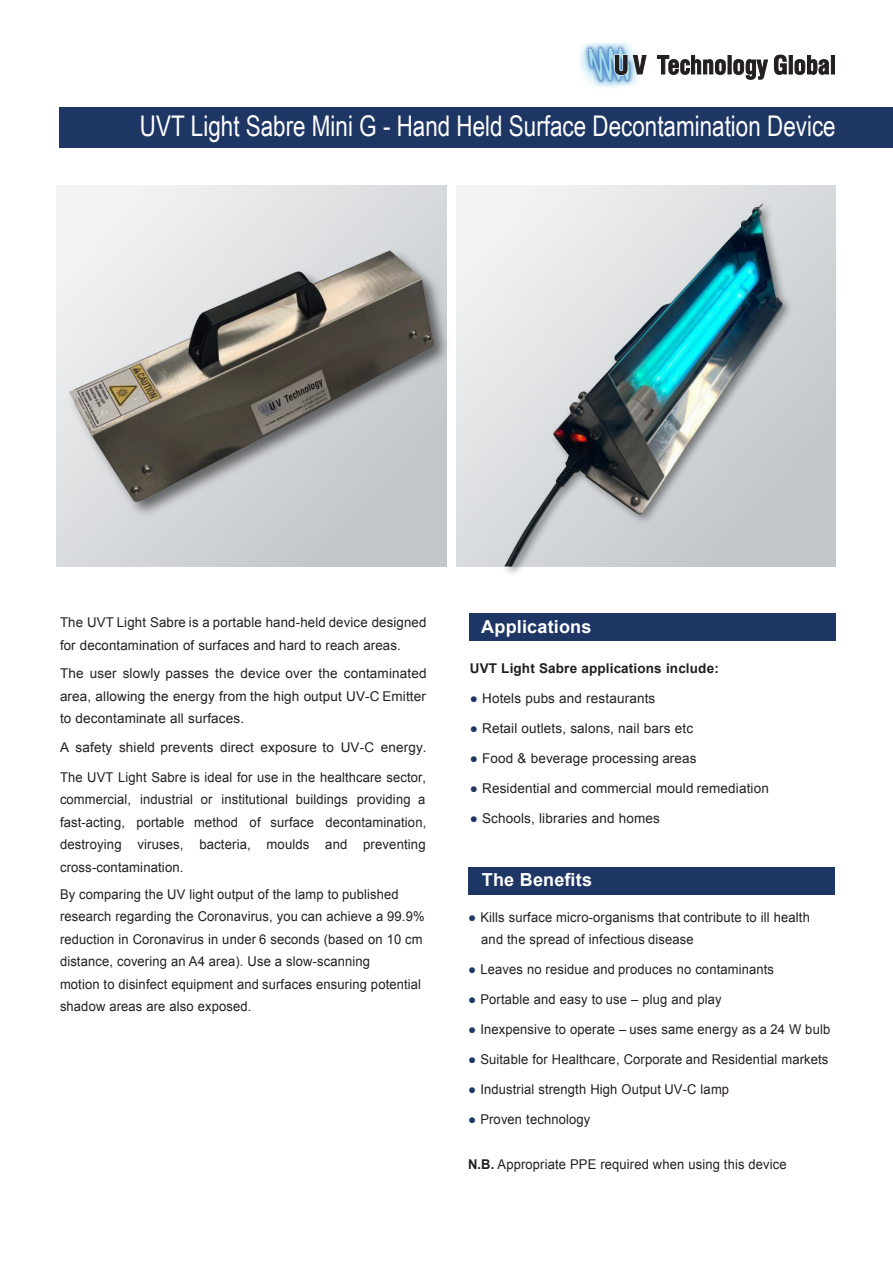
<style>
.page{position:relative;width:893px;height:1263px;background:#fff}
.page>*{position:absolute;margin:0;border:0;box-sizing:border-box;transform-origin:0 0}
.t1{font:28.5px "Arial Narrow";color:#fff;scale:.96 1}
.t2{font:700 18px "Arial";letter-spacing:.01em;color:#fff}
.t3{font:13.5px/22.5px "Arial";letter-spacing:.01em;color:#231f20;scale:.96 1}
.t4{font:13.5px/22.5px "Arial";letter-spacing:.01em;color:#231f20}
.t5{font:700 13.5px "Arial";letter-spacing:.01em;color:#231f20}
.s1{color:#1e3664}
.s2{font-weight:700}
</style>
<div class="page">
<div style="left:60px;top:107px;width:833px;height:40px;background:#1e3664"></div>
<img style="left:580px;top:43px;width:58px;height:44px">
<svg style="left:614px;top:54px;width:32px;height:22px"></svg>
<svg style="left:657px;top:55px;width:68px;height:19px"></svg>
<hr style="left:728px;top:55px;width:3px;height:19px;background:#231f20">
<svg style="left:734px;top:60px;width:34px;height:19px"></svg>
<svg style="left:774px;top:55px;width:12px;height:19px"></svg>
<div style="left:789px;top:55px;width:3px;height:19px;background:#231f20;border:1px solid #231f20"></div>
<svg style="left:795px;top:55px;width:34px;height:19px"></svg>
<div style="left:831px;top:55px;width:4px;height:19px;background:#231f20;border:1px solid #231f20"></div>
<div style="left:469px;top:867px;width:366px;height:27px;background:#1e3664"></div>
<svg style="left:57px;top:186px;width:389px;height:380px"></svg>
<img style="left:67px;top:247px;width:380px;height:273px">
<div style="left:469px;top:614px;width:366px;height:27px;background:#1e3664"></div>
<img style="left:504px;top:203px;width:280px;height:364px">
<h1 class="t1" style="left:140px;top:115px;width:726px">UVT Light Sabre Mini G - Hand Held Surface Decontamination Device</h1>
<p class="t4" style="left:60px;top:612px;width:368px">The UVT Light Sabre is a portable hand-held device designed for decontamination of surfaces and hard to reach areas.</p>
<p class="t4" style="left:60px;top:663px;width:368px;text-align:justify">The user slowly passes the device over the contaminated area, allowing the energy from the high output UV-C Emitter to decontaminate all surfaces.</p>
<p class="t4" style="left:60px;top:737px;width:368px">A safety shield prevents direct exposure to UV-C energy.</p>
<p class="t3" style="left:60px;top:767px;width:383px;text-align:justify">The UVT Light Sabre is ideal for use in the healthcare sector, commercial, industrial or institutional buildings providing a fast-acting, portable method of surface decontamination, destroying viruses, bacteria, moulds and preventing cross-contamination.</p>
<p class="t3" style="left:60px;top:884px;width:381px">By comparing the UV light output of the lamp to published research regarding the Coronavirus, you can achieve a 99.9% reduction in Coronavirus in under 6 seconds (based on 10 cm distance, covering an A4 area). Use a slow-scanning<br>motion to disinfect equipment and surfaces ensuring potential shadow areas are also exposed.</p>
<h2 class="t2" style="left:481px;top:620px;width:112px">Applications</h2>
<p class="t5" style="left:470px;top:663px;width:251px">UVT Light Sabre applications include:</p>
<p class="t4" style="left:470px;top:688px;width:187px"><span class="s1">●</span> Hotels pubs and restaurants</p>
<p class="t4" style="left:470px;top:718px;width:225px"><span class="s1">●</span> Retail outlets, salons, nail bars etc</p>
<p class="t4" style="left:470px;top:748px;width:228px"><span class="s1">●</span> Food &amp; beverage processing areas</p>
<p class="t4" style="left:470px;top:778px;width:301px"><span class="s1">●</span> Residential and commercial mould remediation</p>
<p class="t4" style="left:470px;top:808px;width:192px"><span class="s1">●</span> Schools, libraries and homes</p>
<h2 class="t2" style="left:482px;top:873px;width:112px">The Benefits</h2>
<p class="t3" style="left:481px;top:907px;width:344px;text-indent:-13px"><span class="s1">●</span> Kills surface micro-organisms that contribute to ill health and the spread of infectious disease</p>
<p class="t3" style="left:468px;top:960px;width:320px"><span class="s1">●</span> Leaves no residue and produces no contaminants</p>
<p class="t3" style="left:468px;top:990px;width:266px"><span class="s1">●</span> Portable and easy to use – plug and play</p>
<p class="t3" style="left:468px;top:1020px;width:379px"><span class="s1">●</span> Inexpensive to operate – uses same energy as a 24 W bulb</p>
<p class="t3" style="left:468px;top:1050px;width:377px"><span class="s1">●</span> Suitable for Healthcare, Corporate and Residential markets</p>
<p class="t3" style="left:468px;top:1080px;width:274px"><span class="s1">●</span> Industrial strength High Output UV-C lamp</p>
<p class="t3" style="left:468px;top:1110px;width:129px"><span class="s1">●</span> Proven technology</p>
<p class="t3" style="left:468px;top:1155px;width:334px"><span class="s2">N.B.</span> Appropriate PPE required when using this device</p>
</div>
